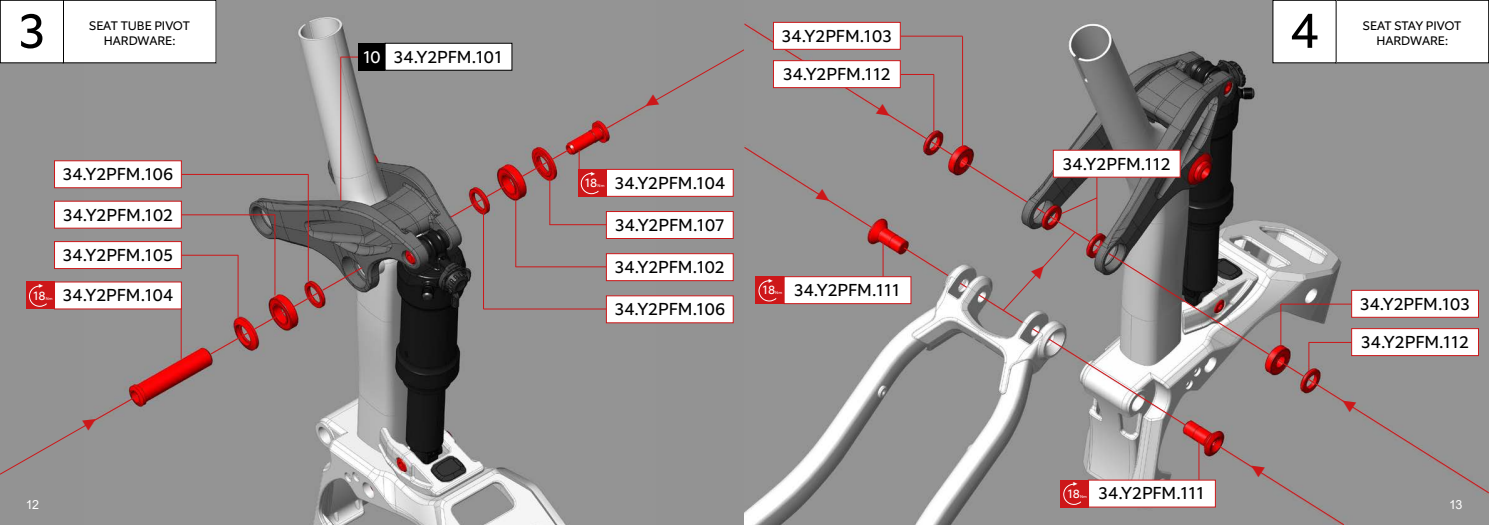
<style>
.page{position:relative;width:1489px;height:525px;background:#fff}
.page>*{position:absolute;margin:0;border:0;box-sizing:border-box;transform-origin:0 0}
.t1{font:50px "Equip";color:#000}
.t2{font:17.5px/38.2px "Equip";letter-spacing:-.005em;color:#000}
.t3{font:12.5px/15px "Equip";color:#000;text-align:center}
.t4{font:12.5px "Arial";color:#fff}
.t5{font:12.38px "Equip";letter-spacing:-.085em;color:#fff}
.t6{font:8.25px "Minion Pro";color:#fff}
.t7{font:4.12px "Equip";letter-spacing:.03em;color:#fff}
.s1{color:#fff}
</style>
<div class="page">
<div style="left:0;top:0;width:1488px;height:524px;background:#939393"></div>
<img style="left:85px;top:0;width:570px;height:524px">
<div style="left:63px;top:0;width:153px;height:63px;background:#fff"></div>
<div style="left:63px;top:0;width:153px;height:63px;border:1px solid #000"></div>
<div style="left:0;top:0;width:63px;height:63px;background:#fff"></div>
<div style="left:0;top:0;width:64px;height:63px;border:1px solid #000"></div>
<hr style="left:181px;top:295px;width:1px;height:63px;background:#cd1719">
<hr style="left:238px;top:255px;width:1px;height:63px;background:#cd1719">
<hr style="left:159px;top:255px;width:79px;height:1px;background:#cd1719">
<hr style="left:274px;top:215px;width:1px;height:80px;background:#cd1719">
<hr style="left:159px;top:214px;width:116px;height:1px;background:#cd1719">
<hr style="left:308px;top:174px;width:1px;height:108px;background:#cd1719">
<hr style="left:159px;top:174px;width:149px;height:1px;background:#cd1719">
<div style="left:606px;top:211px;width:127px;height:27px;background:#fff"></div>
<div style="left:606px;top:253px;width:127px;height:27px;background:#fff;border:1px solid #cd1719"></div>
<div style="left:606px;top:295px;width:127px;height:28px;background:#fff;border:1px solid #cd1719"></div>
<hr style="left:549px;top:180px;width:1px;height:45px;background:#cd1719">
<hr style="left:549px;top:224px;width:57px;height:1px;background:#cd1719">
<hr style="left:515px;top:199px;width:1px;height:68px;background:#cd1719">
<hr style="left:515px;top:266px;width:91px;height:1px;background:#cd1719">
<hr style="left:483px;top:213px;width:1px;height:96px;background:#cd1719">
<hr style="left:483px;top:308px;width:123px;height:1px;background:#cd1719">
<svg style="left:210px;top:311px;width:75px;height:43px"></svg>
<svg style="left:293px;top:267px;width:70px;height:40px"></svg>
<svg style="left:450px;top:181px;width:63px;height:37px"></svg>
<svg style="left:521px;top:148px;width:50px;height:29px"></svg>
<hr style="left:340px;top:57px;width:1px;height:144px;background:#cd1719">
<hr style="left:340px;top:57px;width:57px;height:1px;background:#cd1719">
<div style="left:385px;top:43px;width:127px;height:27px;background:#fff"></div>
<div style="left:385px;top:43px;width:127px;height:27px;border:1px solid #000"></div>
<div style="left:358px;top:43px;width:27px;height:27px;background:#000"></div>
<div style="left:577px;top:169px;width:29px;height:27px;background:#cd1719"></div>
<div style="left:54px;top:282px;width:127px;height:27px;background:#fff"></div>
<div style="left:26px;top:282px;width:29px;height:27px;background:#cd1719"></div>
<svg style="left:29px;top:285px;width:18px;height:22px"></svg>
<div style="left:54px;top:241px;width:127px;height:27px;background:#fff;border:1px solid #cd1719"></div>
<div style="left:54px;top:201px;width:127px;height:27px;background:#fff"></div>
<div style="left:54px;top:160px;width:127px;height:28px;background:#fff;border:1px solid #cd1719"></div>
<img style="left:744px;top:21px;width:744px;height:503px">
<div style="left:1335px;top:0;width:153px;height:63px;background:#fff"></div>
<div style="left:1335px;top:0;width:153px;height:63px;border:1px solid #000"></div>
<div style="left:1272px;top:0;width:63px;height:63px;background:#fff"></div>
<div style="left:784px;top:276px;width:127px;height:27px;background:#fff;border:1px solid #cd1719"></div>
<div style="left:1053px;top:150px;width:127px;height:27px;background:#fff;border:1px solid #cd1719"></div>
<hr style="left:882px;top:242px;width:1px;height:34px;background:#cd1719">
<hr style="left:962px;top:36px;width:1px;height:111px;background:#cd1719">
<hr style="left:900px;top:36px;width:62px;height:1px;background:#cd1719">
<div style="left:773px;top:22px;width:127px;height:27px;background:#ce3133"></div>
<svg style="left:903px;top:247px;width:45px;height:29px"></svg>
<div style="left:755px;top:276px;width:29px;height:27px;background:#cd1719"></div>
<svg style="left:758px;top:280px;width:19px;height:21px"></svg>
<svg style="left:0;top:394px;width:139px;height:81px"></svg>
<svg style="left:579px;top:23px;width:374px;height:205px"></svg>
<svg style="left:959px;top:159px;width:529px;height:365px"></svg>
<h1 class="t1" style="left:17px;top:-1px;width:30px">3</h1>
<p class="t3" style="left:89px;top:18px;width:102px">SEAT TUBE PIVOT<br>HARDWARE:</p>
<p class="t2" style="left:362px;top:37px;width:143px"><span class="s1">10</span> 34.Y2PFM.101</p>
<h1 class="t1" style="left:1289px;top:-1px;width:30px">4</h1>
<p class="t2" style="left:781px;top:17px;width:112px">34.Y2PFM.103<br>34.Y2PFM.112</p>
<p class="t3" style="left:1362px;top:18px;width:100px">SEAT STAY PIVOT<br>HARDWARE:</p>
<p class="t2" style="left:62px;top:155px;width:112px">34.Y2PFM.106</p>
<p class="t2" style="left:63px;top:195px;width:112px">34.Y2PFM.102</p>
<p class="t2" style="left:63px;top:235px;width:112px">34.Y2PFM.105</p>
<p class="t6" style="left:39px;top:280px;width:6px">▶</p>
<p class="t5" style="left:32px;top:287px;width:15px">18</p>
<p class="t7" style="left:46px;top:295px;width:8px">Nm</p>
<p class="t2" style="left:63px;top:276px;width:112px">34.Y2PFM.104</p>
<p class="t6" style="left:590px;top:167px;width:6px">▶</p>
<p class="t5" style="left:584px;top:175px;width:15px">18</p>
<p class="t7" style="left:597px;top:183px;width:8px">Nm</p>
<p class="t2" style="left:614px;top:163px;width:112px">34.Y2PFM.104</p>
<p class="t2" style="left:614px;top:205px;width:112px">34.Y2PFM.107</p>
<p class="t2" style="left:614px;top:248px;width:112px">34.Y2PFM.102</p>
<p class="t2" style="left:614px;top:290px;width:112px">34.Y2PFM.106</p>
<p class="t6" style="left:768px;top:275px;width:6px">▶</p>
<p class="t5" style="left:762px;top:282px;width:15px">18</p>
<p class="t7" style="left:775px;top:290px;width:8px">Nm</p>
<p class="t2" style="left:793px;top:271px;width:109px">34.Y2PFM.111</p>
<p class="t2" style="left:1062px;top:144px;width:110px">34.Y2PFM.112</p>
<p class="t2" style="left:1359px;top:284px;width:112px">34.Y2PFM.103<br>34.Y2PFM.112</p>
<p class="t4" style="left:26px;top:495px;width:15px">12</p>
<p class="t6" style="left:1072px;top:478px;width:6px">▶</p>
<p class="t5" style="left:1066px;top:485px;width:15px">18</p>
<p class="t7" style="left:1079px;top:493px;width:8px">Nm</p>
<p class="t2" style="left:1098px;top:474px;width:109px">34.Y2PFM.111</p>
<p class="t4" style="left:1448px;top:495px;width:15px">13</p>
</div>
